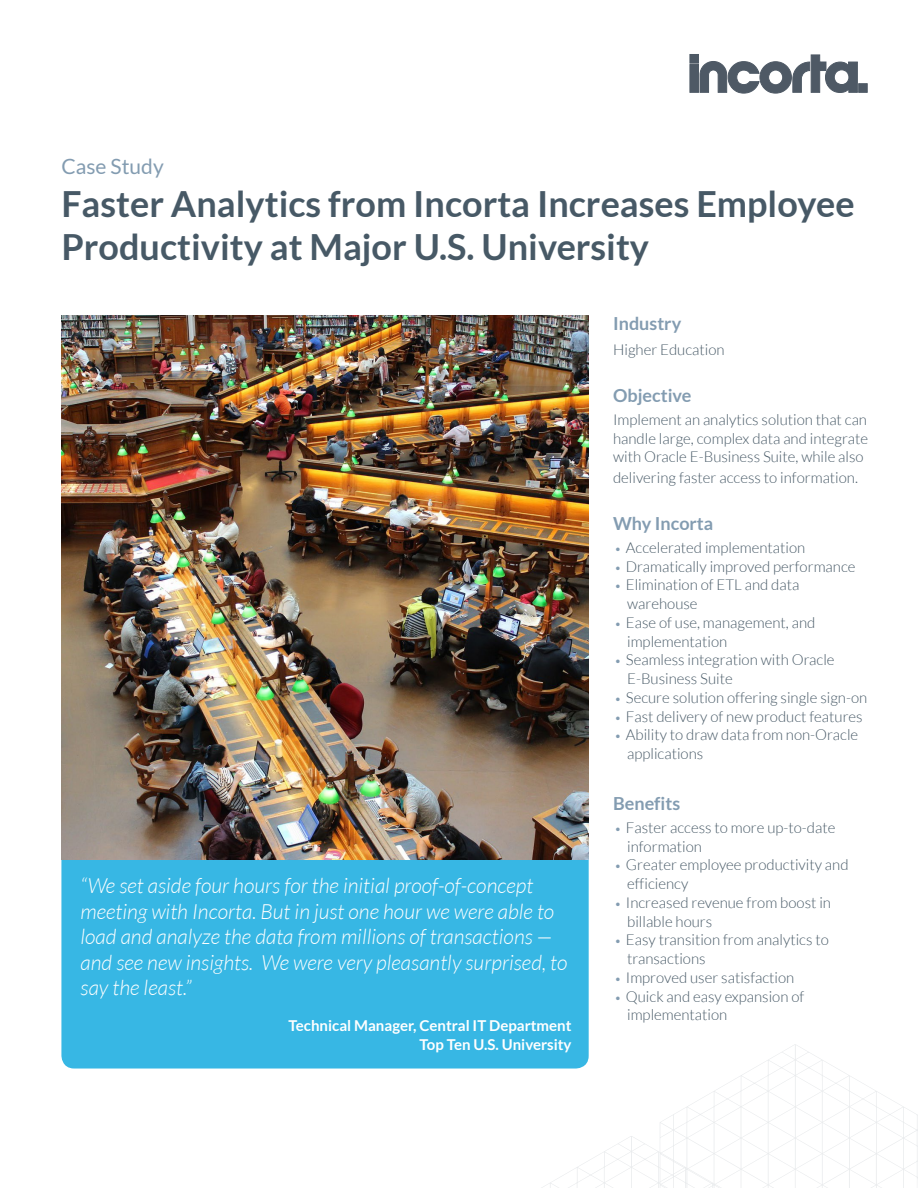
<style>
.page{position:relative;width:918px;height:1188px;background:#fff}
.page>*{position:absolute;margin:0;border:0;box-sizing:border-box;transform-origin:0 0}
.t1{font:700 36px/43.2px "Lato";color:#475966}
.t2{font:italic 300 21px/25.5px "Lato";color:#fff}
.t3{font:21px "Lato";color:#839cb1}
.t4{font:700 18px "Lato";color:#839cb1}
.t5{font:300 15px/18.8px "Lato";color:#475966}
.t6{font:700 15px/18.8px "Lato";color:#fff;text-align:right}
.s1{font-size:12px;color:#839cb1}
</style>
<div class="page">
<svg style="left:689px;top:54px;width:179px;height:40px"></svg>
<svg style="left:541px;top:1044px;width:377px;height:144px"></svg>
<div style="left:61px;top:860px;width:528px;height:209px;background:#37b7e4"></div>
<img style="left:61px;top:316px;width:528px;height:544px">
<h2 class="t3" style="left:61px;top:155px;width:104px">Case Study</h2>
<h1 class="t1" style="left:61px;top:182px;width:795px">Faster Analytics from Incorta Increases Employee<br>Productivity at Major U.S. University</h1>
<p class="t2" style="left:81px;top:874px;width:488px">“We set aside four hours for the initial proof-of-concept meeting with Incorta. But in just one hour we were able to load and analyze the data from millions of transactions — and see new insights. We were very pleasantly surprised, to say the least.”</p>
<p class="t6" style="left:289px;top:1016px;width:285px">Technical Manager, Central IT Department<br>Top Ten U.S. University</p>
<p class="t4" style="left:613px;top:313px;width:70px">Industry</p>
<p class="t5" style="left:613px;top:341px;width:113px">Higher Education</p>
<p class="t4" style="left:613px;top:385px;width:80px">Objective</p>
<p class="t5" style="left:613px;top:410px;width:256px;text-align:justify">Implement an analytics solution that can handle large, complex data and integrate with Oracle E-Business Suite, while also</p>
<p class="t5" style="left:613px;top:469px;width:246px">delivering faster access to information.</p>
<p class="t4" style="left:613px;top:513px;width:102px">Why Incorta</p>
<p class="t5" style="left:614px;top:538px;width:192px"><span class="s1">•</span> Accelerated implementation</p>
<p class="t5" style="left:614px;top:557px;width:243px"><span class="s1">•</span> Dramatically improved performance</p>
<p class="t5" style="left:627px;top:576px;width:174px;text-indent:-13px"><span class="s1">•</span> Elimination of ETL and data warehouse</p>
<p class="t5" style="left:627px;top:613px;width:190px;text-indent:-13px"><span class="s1">•</span> Ease of use, management, and implementation</p>
<p class="t5" style="left:627px;top:651px;width:209px;text-indent:-13px"><span class="s1">•</span> Seamless integration with Oracle<br>E-Business Suite</p>
<p class="t5" style="left:614px;top:688px;width:254px"><span class="s1">•</span> Secure solution offering single sign-on</p>
<p class="t5" style="left:614px;top:707px;width:250px"><span class="s1">•</span> Fast delivery of new product features</p>
<p class="t5" style="left:627px;top:726px;width:233px;text-indent:-13px"><span class="s1">•</span> Ability to draw data from non-Oracle applications</p>
<p class="t4" style="left:613px;top:793px;width:69px">Benefits</p>
<p class="t5" style="left:627px;top:818px;width:210px;text-indent:-13px"><span class="s1">•</span> Faster access to more up-to-date information</p>
<p class="t5" style="left:627px;top:856px;width:223px;text-indent:-13px"><span class="s1">•</span> Greater employee productivity and efficiency</p>
<p class="t5" style="left:627px;top:893px;width:205px;text-indent:-13px"><span class="s1">•</span> Increased revenue from boost in billable hours</p>
<p class="t5" style="left:627px;top:931px;width:203px;text-indent:-13px"><span class="s1">•</span> Easy transition from analytics to transactions</p>
<p class="t5" style="left:614px;top:968px;width:182px"><span class="s1">•</span> Improved user satisfaction</p>
<p class="t5" style="left:627px;top:987px;width:179px;text-indent:-13px"><span class="s1">•</span> Quick and easy expansion of implementation</p>
</div>
